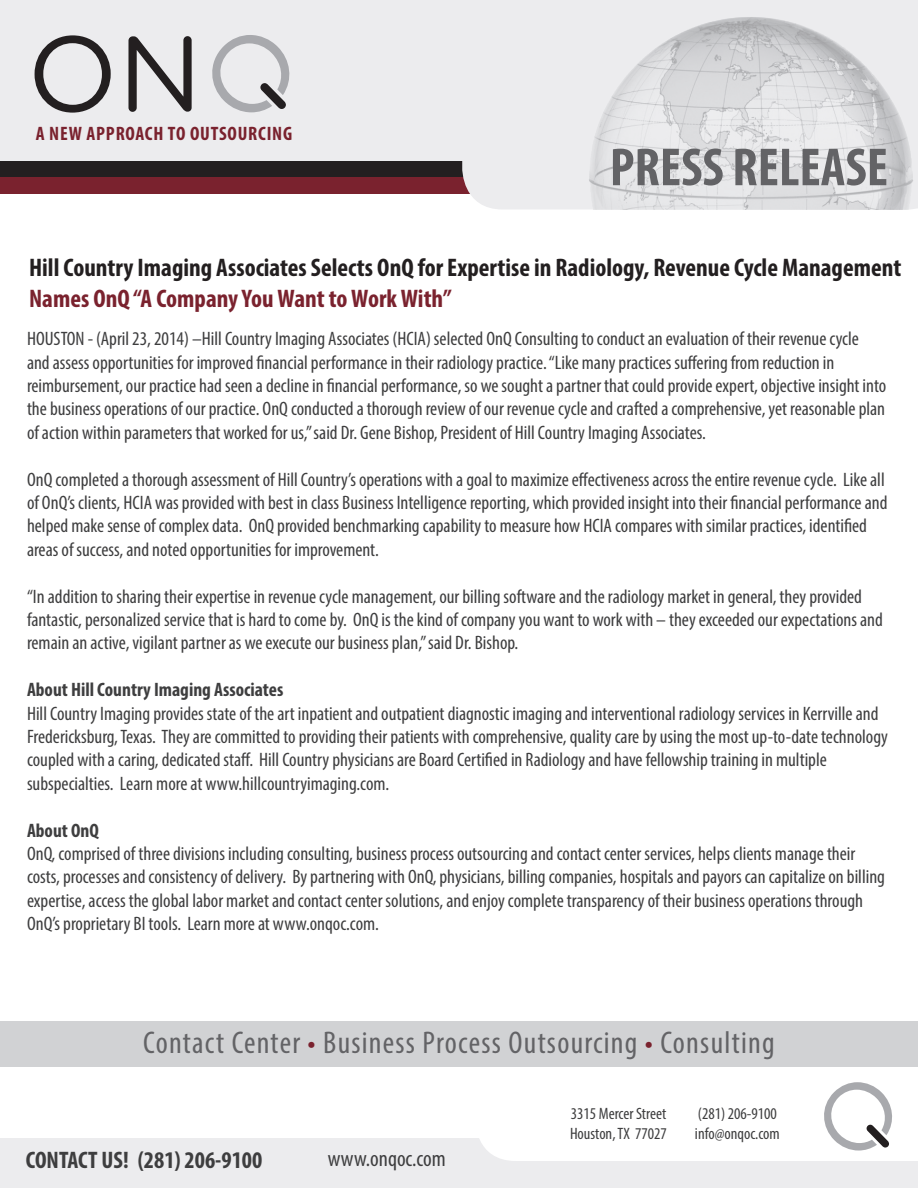
<style>
.page{position:relative;width:918px;height:1188px;background:#fff}
.page>*{position:absolute;margin:0;border:0;box-sizing:border-box;transform-origin:0 0}
.t1{font:700 condensed 54px "Myriad Pro";color:#636366}
.t2{font:condensed 31.5px "Myriad Pro";letter-spacing:.04em;color:#636366}
.t3{font:700 condensed 25.5px "Myriad Pro";color:#231f20}
.t4{font:700 condensed 25.5px "Myriad Pro";color:#7a222e}
.t5{font:700 condensed 24px "Myriad Pro";color:#3e3e3f}
.t6{font:condensed 22.5px "Myriad Pro";color:#3e3e3f}
.t7{font:condensed 19.5px/23.4px "Myriad Pro";color:#3e3e3f}
.t8{font:700 condensed 19.5px "Myriad Pro";color:#3e3e3f}
.t9{font:700 condensed 19.5px "Myriad Pro";letter-spacing:.04em;color:#7a222e}
.t10{font:condensed 16.5px/19.8px "Myriad Pro";color:#3e3e3f}
.s1{color:#7a222e}
</style>
<div class="page">
<div style="left:0;top:1021px;width:918px;height:45px;background:#d1d2d4"></div>
<div style="left:0;top:0;width:918px;height:173px;background:#ececee"></div>
<div style="left:0;top:1138px;width:918px;height:50px;background:#ececee"></div>
<div style="left:0;top:161px;width:466px;height:23px;background:#231f20"></div>
<div style="left:0;top:178px;width:918px;height:16px;background:#7a222e"></div>
<svg style="left:462px;top:161px;width:448px;height:49px;fill:#ececee"></svg>
<svg style="left:479px;top:1082px;width:439px;height:79px"></svg>
<img style="left:566px;top:17px;width:352px;height:192px">
<svg style="left:212px;top:35px;width:78px;height:77px"></svg>
<svg style="left:35px;top:35px;width:76px;height:78px"></svg>
<svg style="left:129px;top:36px;width:63px;height:76px"></svg>
<p class="t9" style="left:36px;top:121px;width:258px">A NEW APPROACH TO OUTSOURCING</p>
<h1 class="t1" style="left:610px;top:133px;width:280px">PRESS RELEASE</h1>
<h3 class="t3" style="left:29px;top:252px;width:874px">Hill Country Imaging Associates Selects OnQ for Expertise in Radiology, Revenue Cycle Management</h3>
<h3 class="t4" style="left:29px;top:282px;width:424px">Names OnQ “A Company You Want to Work With”</h3>
<p class="t7" style="left:27px;top:327px;width:861px">HOUSTON - (April 23, 2014) –Hill Country Imaging Associates (HCIA) selected OnQ Consulting to conduct an evaluation of their revenue cycle and assess opportunities for improved financial performance in their radiology practice. “Like many practices suffering from reduction in reimbursement, our practice had seen a decline in financial performance, so we sought a partner that could provide expert, objective insight into the business operations of our practice. OnQ conducted a thorough review of our revenue cycle and crafted a comprehensive, yet reasonable plan of action within parameters that worked for us,” said Dr. Gene Bishop, President of Hill Country Imaging Associates.</p>
<p class="t7" style="left:27px;top:467px;width:862px">OnQ completed a thorough assessment of Hill Country’s operations with a goal to maximize effectiveness across the entire revenue cycle. Like all of OnQ’s clients, HCIA was provided with best in class Business Intelligence reporting, which provided insight into their financial performance and helped make sense of complex data. OnQ provided benchmarking capability to measure how HCIA compares with similar practices, identified areas of success, and noted opportunities for improvement.</p>
<p class="t7" style="left:27px;top:584px;width:857px">“In addition to sharing their expertise in revenue cycle management, our billing software and the radiology market in general, they provided fantastic, personalized service that is hard to come by. OnQ is the kind of company you want to work with – they exceeded our expectations and remain an active, vigilant partner as we execute our business plan,” said Dr. Bishop.</p>
<p class="t8" style="left:27px;top:677px;width:258px">About Hill Country Imaging Associates</p>
<p class="t7" style="left:27px;top:701px;width:862px">Hill Country Imaging provides state of the art inpatient and outpatient diagnostic imaging and interventional radiology services in Kerrville and Fredericksburg, Texas. They are committed to providing their patients with comprehensive, quality care by using the most up-to-date technology coupled with a caring, dedicated staff. Hill Country physicians are Board Certified in Radiology and have fellowship training in multiple subspecialties. Learn more at www.hillcountryimaging.com.</p>
<p class="t8" style="left:27px;top:818px;width:73px">About OnQ</p>
<p class="t7" style="left:27px;top:842px;width:860px">OnQ, comprised of three divisions including consulting, business process outsourcing and contact center services, helps clients manage their costs, processes and consistency of delivery. By partnering with OnQ, physicians, billing companies, hospitals and payors can capitalize on billing expertise, access the global labor market and contact center solutions, and enjoy complete transparency of their business operations through OnQ’s proprietary BI tools. Learn more at www.onqoc.com.</p>
<h2 class="t2" style="left:143px;top:1023px;width:633px">Contact Center <span class="s1">•</span> Business Process Outsourcing <span class="s1">•</span> Consulting</h2>
<p class="t5" style="left:26px;top:1145px;width:238px">CONTACT US! (281) 206-9100</p>
<p class="t6" style="left:328px;top:1145px;width:120px">www.onqoc.com</p>
<p class="t10" style="left:570px;top:1104px;width:98px">3315 Mercer Street<br>Houston, TX 77027</p>
<p class="t10" style="left:695px;top:1104px;width:86px">(281) 206-9100 info@onqoc.com</p>
</div>
